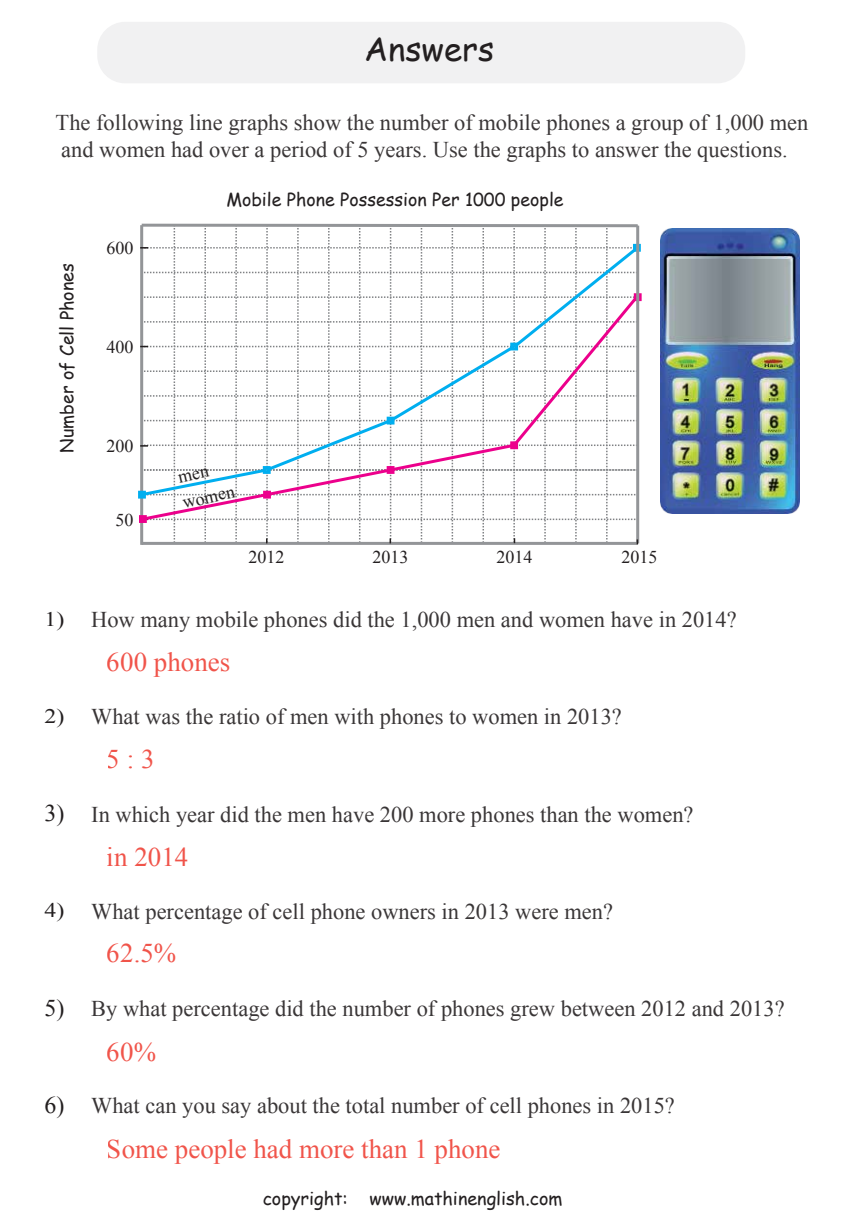
<style>
.page{position:relative;width:864px;height:1224px;background:#fff}
.page>*{position:absolute;margin:0;border:0;box-sizing:border-box;transform-origin:0 0}
.t1{font:33px "Comic Sans MS";color:#231f20}
.t2{font:27px "Times New Roman";color:#ef4136}
.t3{font:22.5px/27px "Times New Roman";color:#231f20}
.t4{font:18px "Comic Sans MS";color:#231f20}
.t5{font:18px/26.1px "Times New Roman";color:#231f20}
.s1{font-size:20.55px}
.s2{font-size:24px}
</style>
<div class="page">
<div style="left:97px;top:22px;width:648px;height:61px;background:#f1f1f2;border-radius:28px"></div>
<hr style="left:140px;top:225px;width:3px;height:320px;background:#939598">
<hr style="left:142px;top:542px;width:496px;height:3px;background:#939598">
<svg style="left:138px;top:223px;width:503px;height:321px"></svg>
<img style="left:661px;top:229px;width:139px;height:285px">
<h1 class="t1" style="left:364px;top:25px;width:132px">Answers</h1>
<p class="t3" style="left:56px;top:109px;width:754px">The following line graphs show the number of mobile phones a group of 1,000 men and women had over a period of 5 years. Use the graphs to answer the questions.</p>
<p class="t4" style="left:54px;top:452px;width:191px;rotate:-90deg">Number of Cell Phones</p>
<p class="t5" style="left:107px;top:234px;width:28px">600</p>
<p class="t5" style="left:107px;top:333px;width:28px">400</p>
<p class="t5" style="left:107px;top:433px;width:28px">200</p>
<p class="t5" style="left:116px;top:506px;width:19px">50</p>
<p class="t4" style="left:226px;top:186px;width:339px">Mobile Phone Possession Per 1000 people</p>
<p class="t5" style="left:174px;top:464px;width:54px;rotate:-13deg">men women</p>
<p class="t5" style="left:248px;top:544px;width:37px">2012</p>
<p class="t5" style="left:373px;top:544px;width:37px">2013</p>
<p class="t5" style="left:497px;top:544px;width:37px">2014</p>
<p class="t5" style="left:621px;top:544px;width:37px">2015</p>
<p class="t3" style="left:44px;top:606px;width:694px"><span class="s1">1)</span> How many mobile phones did the 1,000 men and women have in 2014?</p>
<p class="t2" style="left:107px;top:643px;width:125px">600 phones</p>
<p class="t3" style="left:44px;top:703px;width:579px"><span class="s1">2)</span> What was the ratio of men with phones to women in 2013?</p>
<p class="t2" style="left:107px;top:740px;width:49px">5 : 3</p>
<p class="t3" style="left:44px;top:800px;width:651px"><span class="s2">3)</span> In which year did the men have 200 more phones than the women?</p>
<p class="t2" style="left:107px;top:839px;width:83px">in 2014</p>
<p class="t3" style="left:44px;top:897px;width:570px"><span class="s1">4)</span> What percentage of cell phone owners in 2013 were men?</p>
<p class="t2" style="left:107px;top:935px;width:71px">62.5%</p>
<p class="t3" style="left:44px;top:994px;width:742px"><span class="s2">5)</span> By what percentage did the number of phones grew between 2012 and 2013?</p>
<p class="t2" style="left:107px;top:1033px;width:51px">60%</p>
<p class="t3" style="left:44px;top:1091px;width:632px"><span class="s2">6)</span> What can you say about the total number of cell phones in 2015?</p>
<p class="t2" style="left:107px;top:1130px;width:395px">Some people had more than 1 phone</p>
<p class="t4" style="left:263px;top:1185px;width:301px">copyright: www.mathinenglish.com</p>
</div>
